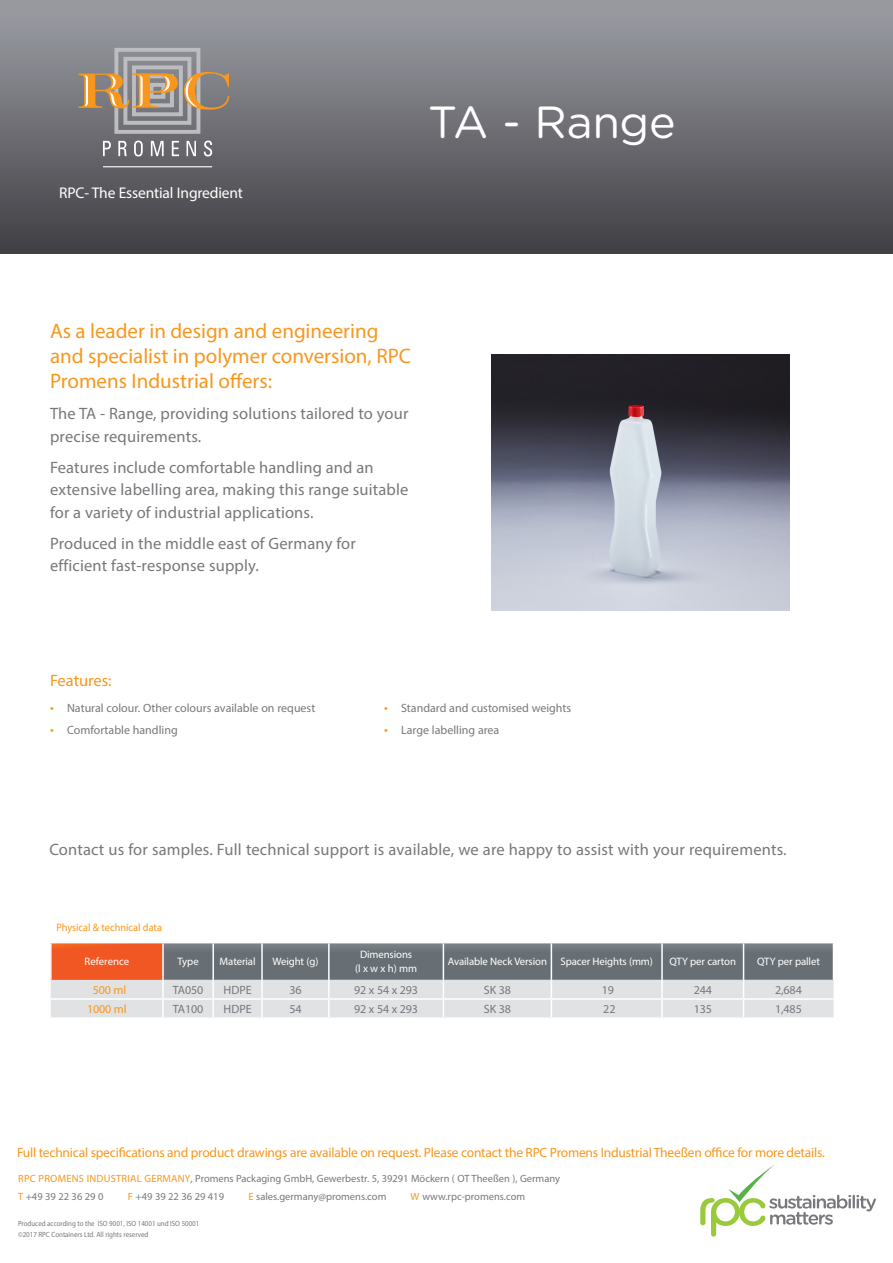
<style>
.page{position:relative;width:893px;height:1263px;background:#fff}
.page>*{position:absolute;margin:0;border:0;box-sizing:border-box;transform-origin:0 0}
.t1{font:45px "Gotham Rounded";letter-spacing:-.01em;color:#fff}
.t2{font:21px/25.2px "Myriad Pro";color:#f7971d}
.t3{font:16.5px/22.5px "Myriad Pro";letter-spacing:.01em;color:#76787b}
.t4{font:16.5px "Myriad Pro";color:#f7971d}
.t5{font:15.45px "Myriad Pro";letter-spacing:-.01em;color:#fff}
.t6{font:13.5px "Myriad Pro";letter-spacing:-.015em;color:#f7971d}
.t7{font:12px "Myriad Pro";color:#76787b}
.t8{font:12px "Myriad Pro";letter-spacing:-.01em;color:#f7971d}
.t9{font:10.8px "Myriad Pro";letter-spacing:-.01em;color:#fff}
.t10{font:10.8px "Myriad Pro";color:#f7971d;scale:.95 1}
.t11{font:10.5px/18px "Myriad Pro";color:#76787b}
.t12{font:7.5px/10.5px "Myriad Pro";letter-spacing:-.005em;color:#76787b;scale:.93 1}
.s1{font-size:13.5px;color:#f7971d}
.s2{color:#f7971d}
</style>
<div class="page">
<svg style="left:700px;top:1164px;width:176px;height:72px"></svg>
<div style="left:0;top:0;width:893px;height:253px;background:linear-gradient(to bottom,#9d9fa6,#403f44)"></div>
<svg style="left:103px;top:141px;width:8px;height:15px"></svg>
<svg style="left:118px;top:141px;width:9px;height:15px"></svg>
<svg style="left:134px;top:141px;width:9px;height:15px"></svg>
<svg style="left:151px;top:141px;width:13px;height:15px"></svg>
<svg style="left:172px;top:141px;width:7px;height:15px"></svg>
<svg style="left:187px;top:141px;width:9px;height:15px"></svg>
<svg style="left:204px;top:141px;width:8px;height:16px"></svg>
<hr style="left:103px;top:166px;width:109px;height:1px;background:#fff">
<div style="left:114px;top:48px;width:86px;height:86px;border:4px solid #bcbdc0"></div>
<div style="left:123px;top:57px;width:68px;height:68px;border:4px solid #bcbdc0"></div>
<div style="left:132px;top:65px;width:51px;height:51px;border:4px solid #bcbdc0"></div>
<svg style="left:184px;top:72px;width:45px;height:38px;background:#a78e72"></svg>
<svg style="left:79px;top:73px;width:99px;height:37px;background:#ba9870"></svg>
<svg style="left:51px;top:943px;width:782px;height:74px;background:#b2aaa9"></svg>
<hr style="left:212px;top:943px;width:2px;height:37px;background:#fff">
<hr style="left:261px;top:943px;width:2px;height:37px;background:#fff">
<hr style="left:328px;top:943px;width:2px;height:37px;background:#fff">
<hr style="left:443px;top:943px;width:1px;height:37px;background:#fff">
<hr style="left:551px;top:943px;width:1px;height:37px;background:#fff">
<hr style="left:661px;top:943px;width:2px;height:37px;background:#fff">
<hr style="left:743px;top:943px;width:1px;height:37px;background:#fff">
<img style="left:492px;top:355px;width:297px;height:255px">
<p class="t5" style="left:59px;top:183px;width:185px">RPC- The Essential Ingredient</p>
<p class="t1" style="left:428px;top:91px;width:249px">TA - Range</p>
<p class="t2" style="left:50px;top:318px;width:362px">As a leader in design and engineering and specialist in polymer conversion, RPC<br>Promens Industrial offers:</p>
<p class="t3" style="left:50px;top:402px;width:360px">The TA - Range, providing solutions tailored to your precise requirements.</p>
<p class="t3" style="left:50px;top:456px;width:360px">Features include comfortable handling and an extensive labelling area, making this range suitable for a variety of industrial applications.</p>
<p class="t3" style="left:50px;top:532px;width:307px">Produced in the middle east of Germany for efficient fast-response supply.</p>
<p class="t4" style="left:50px;top:670px;width:63px">Features:</p>
<p class="t7" style="left:50px;top:701px;width:267px"><span class="s1">•</span> Natural colour. Other colours available on request</p>
<p class="t7" style="left:50px;top:723px;width:129px"><span class="s1">•</span> Comfortable handling</p>
<p class="t7" style="left:384px;top:701px;width:189px"><span class="s1">•</span> Standard and customised weights</p>
<p class="t7" style="left:384px;top:723px;width:117px"><span class="s1">•</span> Large labelling area</p>
<p class="t3" style="left:49px;top:838px;width:739px">Contact us for samples. Full technical support is available, we are happy to assist with your requirements.</p>
<p class="t10" style="left:56px;top:921px;width:113px">Physical &amp; technical data</p>
<p class="t9" style="left:85px;top:955px;width:46px">Reference</p>
<p class="t9" style="left:177px;top:955px;width:23px">Type</p>
<p class="t9" style="left:220px;top:955px;width:37px">Material</p>
<p class="t9" style="left:272px;top:955px;width:47px">Weight (g)</p>
<p class="t9" style="left:360px;top:948px;width:54px">Dimensions</p>
<p class="t9" style="left:355px;top:962px;width:63px">(l x w x h) mm</p>
<p class="t9" style="left:448px;top:955px;width:101px">Available Neck Version</p>
<p class="t9" style="left:560px;top:955px;width:94px">Spacer Heights (mm)</p>
<p class="t9" style="left:669px;top:955px;width:68px">QTY per carton</p>
<p class="t9" style="left:757px;top:955px;width:64px">QTY per pallet</p>
<p class="t8" style="left:93px;top:982px;width:35px">500 ml</p>
<p class="t7" style="left:173px;top:982px;width:32px">TA050</p>
<p class="t7" style="left:224px;top:982px;width:30px">HDPE</p>
<p class="t7" style="left:289px;top:982px;width:14px">36</p>
<p class="t7" style="left:354px;top:982px;width:65px">92 x 54 x 293</p>
<p class="t7" style="left:484px;top:982px;width:29px">SK 38</p>
<p class="t7" style="left:602px;top:982px;width:14px">19</p>
<p class="t7" style="left:694px;top:982px;width:20px">244</p>
<p class="t7" style="left:775px;top:982px;width:28px">2,684</p>
<p class="t8" style="left:87px;top:1001px;width:41px">1000 ml</p>
<p class="t7" style="left:173px;top:1001px;width:32px">TA100</p>
<p class="t7" style="left:224px;top:1001px;width:30px">HDPE</p>
<p class="t7" style="left:289px;top:1001px;width:14px">54</p>
<p class="t7" style="left:354px;top:1001px;width:65px">92 x 54 x 293</p>
<p class="t7" style="left:484px;top:1001px;width:29px">SK 38</p>
<p class="t7" style="left:603px;top:1001px;width:14px">22</p>
<p class="t7" style="left:694px;top:1001px;width:20px">135</p>
<p class="t7" style="left:775px;top:1001px;width:28px">1,485</p>
<p class="t6" style="left:17px;top:1144px;width:809px">Full technical specifications and product drawings are available on request. Please contact the RPC Promens Industrial Theeßen office for more details.</p>
<p class="t11" style="left:18px;top:1169px;width:543px"><span class="s2">RPC PROMENS INDUSTRIAL GERMANY</span>, Promens Packaging GmbH, Gewerbestr. 5, 39291 Möckern ( OT Theeßen ), Germany<br><span class="s2">T</span> +49 39 22 36 29 0</p>
<p class="t11" style="left:128px;top:1187px;width:98px"><span class="s2">F</span> +49 39 22 36 29 419</p>
<p class="t11" style="left:249px;top:1187px;width:139px"><span class="s2">E</span> sales.germany@promens.com</p>
<p class="t11" style="left:411px;top:1187px;width:116px"><span class="s2">W</span> www.rpc-promens.com</p>
<p class="t12" style="left:18px;top:1218px;width:196px">Produced according to the ISO 9001, ISO 14001 und ISO 50001 ©2017 RPC Containers Ltd. All rights reserved</p>
</div>
